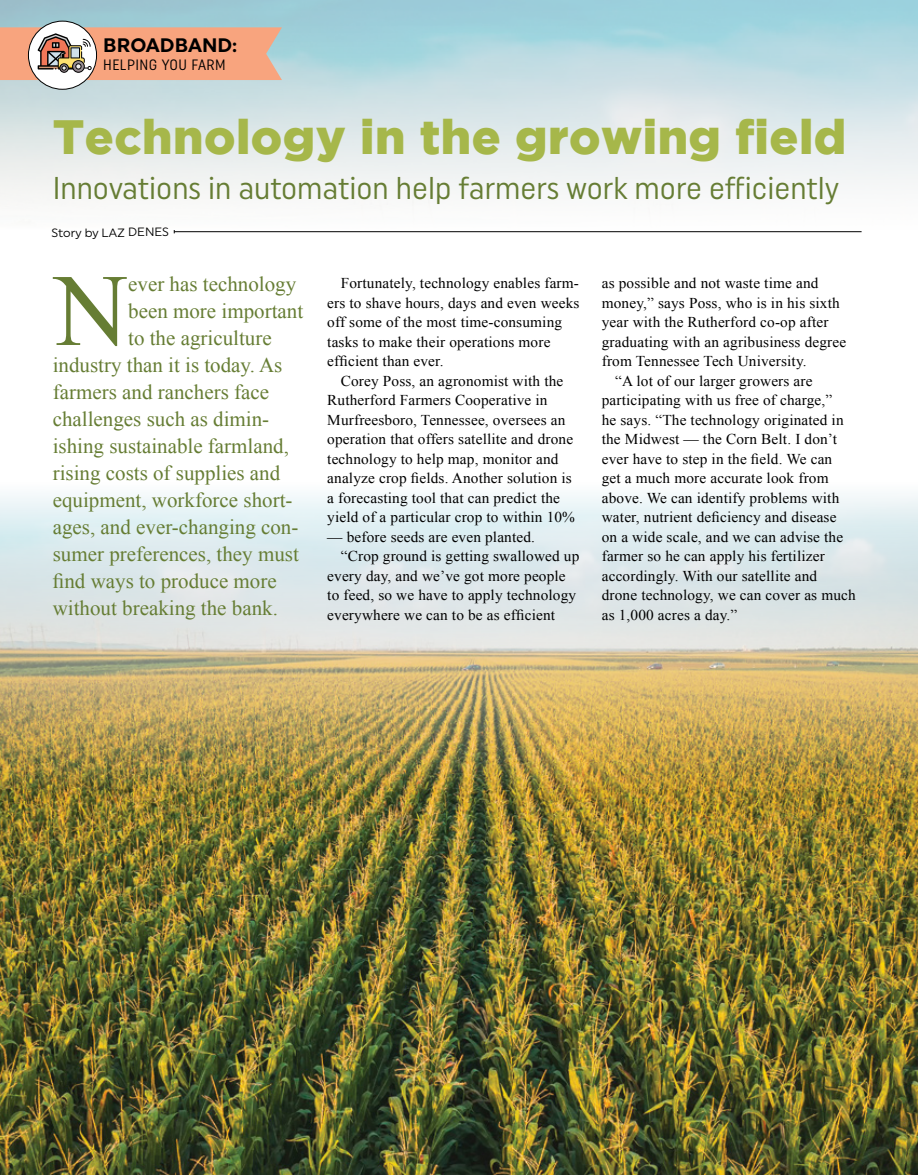
<style>
.page{position:relative;width:918px;height:1175px;background:#fff}
.page>*{position:absolute;margin:0;border:0;box-sizing:border-box;transform-origin:0 0}
.t1{font:102.6px "Times New Roman";color:#667d34}
.t2{font:900 48px "Gotham";letter-spacing:.01em;color:#a6b74a}
.t3{font:31.5px "Uniform Condensed";color:#667d34}
.t4{font:21px "Times New Roman";color:#667d34}
.t5{font:700 19.5px "Uniform";color:#000}
.t6{font:15px/19.5px "Times New Roman";letter-spacing:.01em;color:#000}
.t7{font:15px "Uniform Condensed";letter-spacing:.03em;color:#000}
.t8{font:12px "Uniform";letter-spacing:-.005em;color:#000}
.s1{font-size:18px}
</style>
<div class="page">
<img style="left:0;top:0;width:918px;height:203px">
<img style="left:0;top:792px;width:918px;height:382px">
<svg style="left:0;top:21px;width:282px;height:68px;background:#dfb29c"></svg>
<div style="left:28px;top:21px;width:69px;height:68px;border:1px solid #000;border-radius:50%"></div>
<hr style="left:174px;top:231px;width:688px;height:1px;background:#000">
<img style="left:0;top:495px;width:918px;height:297px">
<h3 class="t5" style="left:103px;top:33px;width:136px">BROADBAND<span class="s1">:</span></h3>
<p class="t7" style="left:103px;top:55px;width:124px">HELPING YOU FARM</p>
<h2 class="t2" style="left:53px;top:109px;width:795px">Technology in the growing field</h2>
<h3 class="t3" style="left:53px;top:169px;width:788px">Innovations in automation help farmers work more efficiently</h3>
<p class="t8" style="left:52px;top:225px;width:119px">Story by LAZ DENES</p>
<h1 class="t1" style="left:54px;top:242px;width:76px">N</h1>
<h3 class="t4" style="left:128px;top:270px;width:169px">ever has technology</h3>
<h3 class="t4" style="left:128px;top:297px;width:176px">been more important</h3>
<h3 class="t4" style="left:128px;top:324px;width:145px">to the agriculture</h3>
<h3 class="t4" style="left:53px;top:351px;width:231px">industry than it is today. As</h3>
<h3 class="t4" style="left:53px;top:378px;width:218px">farmers and ranchers face</h3>
<h3 class="t4" style="left:53px;top:405px;width:218px">challenges such as dimin-</h3>
<h3 class="t4" style="left:53px;top:432px;width:238px">ishing sustainable farmland,</h3>
<h3 class="t4" style="left:53px;top:459px;width:229px">rising costs of supplies and</h3>
<h3 class="t4" style="left:53px;top:486px;width:241px">equipment, workforce short-</h3>
<h3 class="t4" style="left:53px;top:513px;width:247px">ages, and ever-changing con-</h3>
<h3 class="t4" style="left:53px;top:540px;width:248px">sumer preferences, they must</h3>
<h3 class="t4" style="left:53px;top:567px;width:225px">find ways to produce more</h3>
<h3 class="t4" style="left:53px;top:594px;width:227px">without breaking the bank.</h3>
<p class="t6" style="left:327px;top:273px;width:254px;text-indent:14px">Fortunately, technology enables farm&shy;ers to shave hours, days and even weeks off some of the most time-consuming tasks to make their operations more efficient than ever.</p>
<p class="t6" style="left:327px;top:371px;width:249px;text-indent:13px">Corey Poss, an agronomist with the Rutherford Farmers Cooperative in Murfreesboro, Tennessee, oversees an operation that offers satellite and drone technology to help map, monitor and analyze crop fields. Another solution is a forecasting tool that can predict the yield of a particular crop to within 10%</p>
<p class="t6" style="left:327px;top:527px;width:209px">— before seeds are even planted.</p>
<p class="t6" style="left:341px;top:546px;width:240px">“Crop ground is getting swallowed up</p>
<p class="t6" style="left:327px;top:566px;width:240px">every day, and we’ve got more people</p>
<p class="t6" style="left:327px;top:585px;width:250px">to feed, so we have to apply technology</p>
<p class="t6" style="left:327px;top:605px;width:229px">everywhere we can to be as efficient</p>
<p class="t6" style="left:602px;top:273px;width:218px">as possible and not waste time and</p>
<p class="t6" style="left:602px;top:293px;width:240px">money,” says Poss, who is in his sixth</p>
<p class="t6" style="left:602px;top:312px;width:228px">year with the Rutherford co-op after</p>
<p class="t6" style="left:602px;top:332px;width:246px">graduating with an agribusiness degree</p>
<p class="t6" style="left:602px;top:351px;width:206px">from Tennessee Tech University.</p>
<p class="t6" style="left:615px;top:371px;width:199px">“A lot of our larger growers are</p>
<p class="t6" style="left:602px;top:390px;width:232px">participating with us free of charge,”</p>
<p class="t6" style="left:602px;top:410px;width:243px">he says. “The technology originated in</p>
<p class="t6" style="left:602px;top:429px;width:237px">the Midwest — the Corn Belt. I don’t</p>
<p class="t6" style="left:602px;top:449px;width:232px">ever have to step in the field. We can</p>
<p class="t6" style="left:602px;top:468px;width:228px">get a much more accurate look from</p>
<p class="t6" style="left:602px;top:488px;width:239px">above. We can identify problems with</p>
<p class="t6" style="left:602px;top:507px;width:236px">water, nutrient deficiency and disease</p>
<p class="t6" style="left:602px;top:527px;width:243px">on a wide scale, and we can advise the</p>
<p class="t6" style="left:602px;top:546px;width:225px">farmer so he can apply his fertilizer</p>
<p class="t6" style="left:602px;top:566px;width:217px">accordingly. With our satellite and</p>
<p class="t6" style="left:602px;top:585px;width:256px">drone technology, we can cover as much</p>
<p class="t6" style="left:602px;top:604px;width:137px">as 1,000 acres a day.”</p>
</div>
